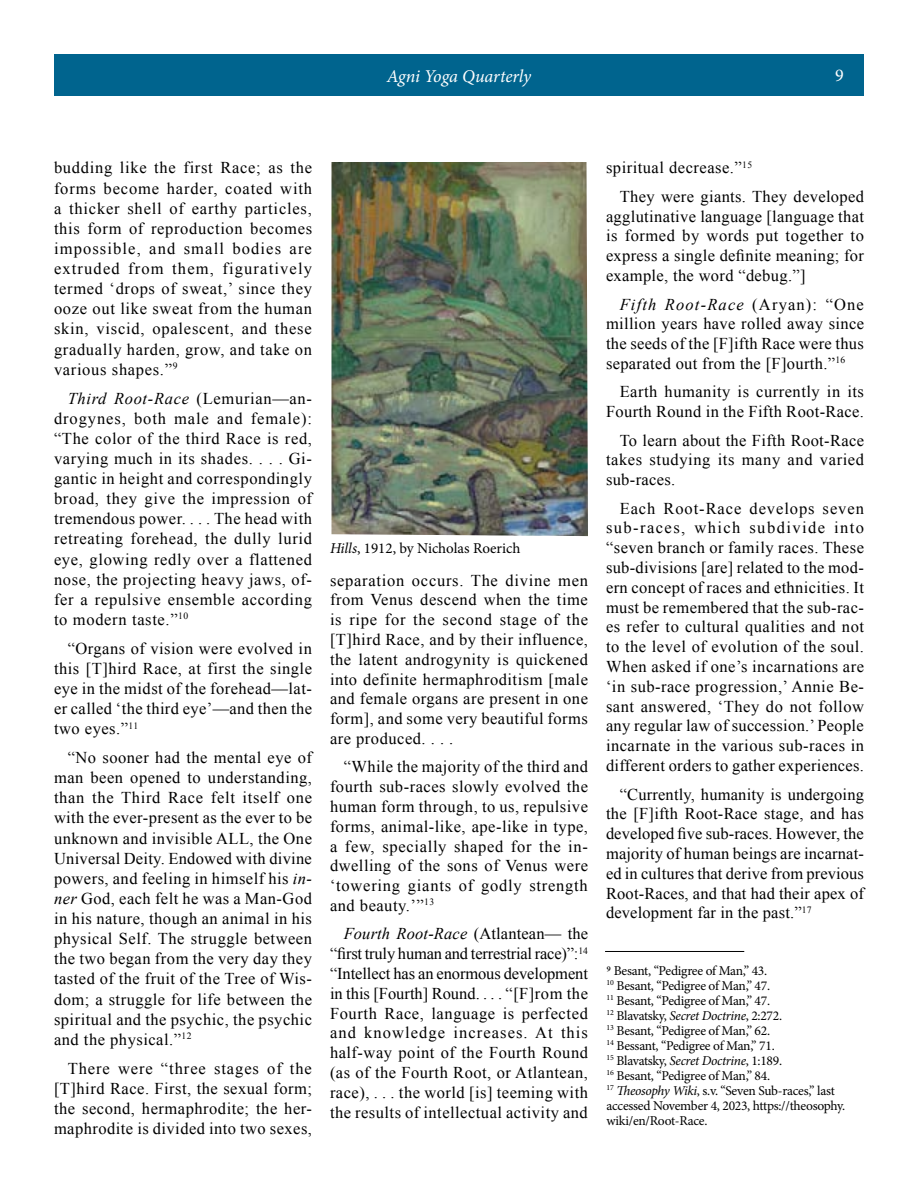
<style>
.page{position:relative;width:918px;height:1188px;background:#fff}
.page>*{position:absolute;margin:0;border:0;box-sizing:border-box;transform-origin:0 0}
.t1{font:italic 18px "Minion Pro";letter-spacing:-.005em;color:#fff}
.t2{font:18px "Minion Pro";color:#fff}
.t3{font:16.5px/19.8px "Times New Roman";letter-spacing:.03em;color:#000;text-align:justify}
.t4{font:15px "Minion Pro";color:#000}
.t5{font:13.5px/15px "Minion Pro";letter-spacing:-.02em;color:#000}
.s1{font-style:italic}
</style>
<div class="page">
<div style="left:54px;top:54px;width:810px;height:41px;background:#00648e"></div>
<img style="left:332px;top:162px;width:256px;height:374px">
<hr style="left:605px;top:951px;width:139px;height:1px;background:#000">
<p class="t1" style="left:387px;top:64px;width:146px">Agni Yoga Quarterly</p>
<p class="t2" style="left:835px;top:63px;width:10px">9</p>
<p class="t3" style="left:54px;top:158px;width:260px">budding like the first Race; as the forms become harder, coated with a thicker shell of earthy particles, this form of reproduction becomes impossible, and small bodies are extruded from them, figuratively termed ‘drops of sweat,’ since they ooze out like sweat from the human skin, viscid, opalescent, and these gradually harden, grow, and take on various shapes.”<sup>9</sup></p>
<p class="t3" style="left:54px;top:388px;width:260px;text-indent:14px"><span class="s1">Third Root-Race</span> (Lemurian—an&shy;drogynes, both male and female): “The color of the third Race is red, varying much in its shades. . . . Gi&shy;gantic in height and correspondingly broad, they give the impression of tremendous power. . . . The head with retreating forehead, the dully lurid eye, glowing redly over a flattened nose, the projecting heavy jaws, of&shy;fer a repulsive ensemble according to modern taste.”<sup>10</sup></p>
<p class="t3" style="left:54px;top:638px;width:260px;text-indent:14px">“Organs of vision were evolved in this [T]hird Race, at first the single eye in the midst of the forehead—lat&shy;er called ‘the third eye’—and then the two eyes.”<sup>11</sup></p>
<p class="t3" style="left:54px;top:747px;width:260px;text-indent:14px">“No sooner had the mental eye of man been opened to understanding, than the Third Race felt itself one with the ever-present as the ever to be unknown and invisible ALL, the One Universal Deity. Endowed with divine powers, and feeling in himself his <span class="s1">in&shy;ner</span> God, each felt he was a Man-God in his nature, though an animal in his physical Self. The struggle between the two began from the very day they tasted of the fruit of the Tree of Wis&shy;dom; a struggle for life between the spiritual and the psychic, the psychic and the physical.”<sup>12</sup></p>
<p class="t3" style="left:54px;top:1058px;width:260px;text-indent:14px">There were “three stages of the [T]hird Race. First, the sexual form; the second, hermaphrodite; the her&shy;maphrodite is divided into two sexes,</p>
<p class="t4" style="left:330px;top:538px;width:192px"><span class="s1">Hills</span>, 1912, by Nicholas Roerich</p>
<p class="t3" style="left:330px;top:570px;width:260px">separation occurs. The divine men from Venus descend when the time is ripe for the second stage of the [T]hird Race, and by their influence, the latent androgynity is quickened into definite hermaphroditism [male and female organs are present in one form], and some very beautiful forms are produced. . . .</p>
<p class="t3" style="left:330px;top:757px;width:260px;text-indent:14px">“While the majority of the third and fourth sub-races slowly evolved the human form through, to us, repulsive forms, animal-like, ape-like in type, a few, specially shaped for the in&shy;dwelling of the sons of Venus were ‘towering giants of godly strength and beauty.’”<sup>13</sup></p>
<p class="t3" style="left:330px;top:924px;width:260px;text-indent:14px"><span class="s1">Fourth Root-Race</span> (Atlantean— the “first truly human and terrestrial race)”:<sup>14 </sup>“Intellect has an enormous development in this [Fourth] Round. . . . “[F]rom the Fourth Race, language is perfected and knowledge increases. At this half-way point of the Fourth Round (as of the Fourth Root, or Atlantean, race), . . . the world [is] teeming with the results of intellectual activity and</p>
<p class="t3" style="left:620px;top:153px;width:246px;line-height:28.5px;text-indent:-14px">spiritual decrease.”<sup>15<br></sup>They were giants. They developed</p>
<p class="t3" style="left:606px;top:206px;width:260px">agglutinative language [language that is formed by words put together to express a single definite meaning; for example, the word “debug.”]</p>
<p class="t3" style="left:606px;top:294px;width:260px;text-indent:14px"><span class="s1">Fifth Root-Race</span> (Aryan): “One million years have rolled away since the seeds of the [F]ifth Race were thus separated out from the [F]ourth.”<sup>16</sup></p>
<p class="t3" style="left:606px;top:382px;width:260px;text-align:right">Earth humanity is currently in its<br>Fourth Round in the Fifth Root-Race.</p>
<p class="t3" style="left:606px;top:430px;width:260px;text-indent:14px">To learn about the Fifth Root-Race takes studying its many and varied sub-races.</p>
<p class="t3" style="left:606px;top:498px;width:260px;text-indent:14px">Each Root-Race develops seven sub-races, which subdivide into “seven branch or family races. These sub-divisions [are] related to the mod&shy;ern concept of races and ethnicities. It must be remembered that the sub-rac&shy;es refer to cultural qualities and not to the level of evolution of the soul.<br>When asked if one’s incarnations are ‘in sub-race progression,’ Annie Be&shy;sant answered, ‘They do not follow any regular law of succession.’ People incarnate in the various sub-races in different orders to gather experiences.</p>
<p class="t3" style="left:606px;top:784px;width:260px;text-indent:14px">“Currently, humanity is undergoing the [F]ifth Root-Race stage, and has developed five sub-races. However, the majority of human beings are incarnat&shy;ed in cultures that derive from previous Root-Races, and that had their apex of development far in the past.”<sup>17</sup></p>
<p class="t5" style="left:607px;top:963px;width:240px">9 Besant, “Pedigree of Man,” 43.<br><sup>10</sup> Besant, “Pedigree of Man,” 47.<br><sup>11</sup> Besant, “Pedigree of Man,” 47.<br><sup>12</sup> Blavatsky, <span class="s1">Secret Doctrine</span>, 2:272.<br><sup>13</sup> Besant, “Pedigree of Man,” 62.<br><sup>14</sup> Bessant, “Pedigree of Man,” 71.<br><sup>15</sup> Blavatsky, <span class="s1">Secret Doctrine</span>, 1:189.<br><sup>16</sup> Besant, “Pedigree of Man,” 84.<br><sup>17</sup> <span class="s1">Theosophy Wiki</span>, s.v. “Seven Sub-races,” last accessed November 4, 2023, https://theosophy. wiki/en/Root-Race.</p>
</div>
